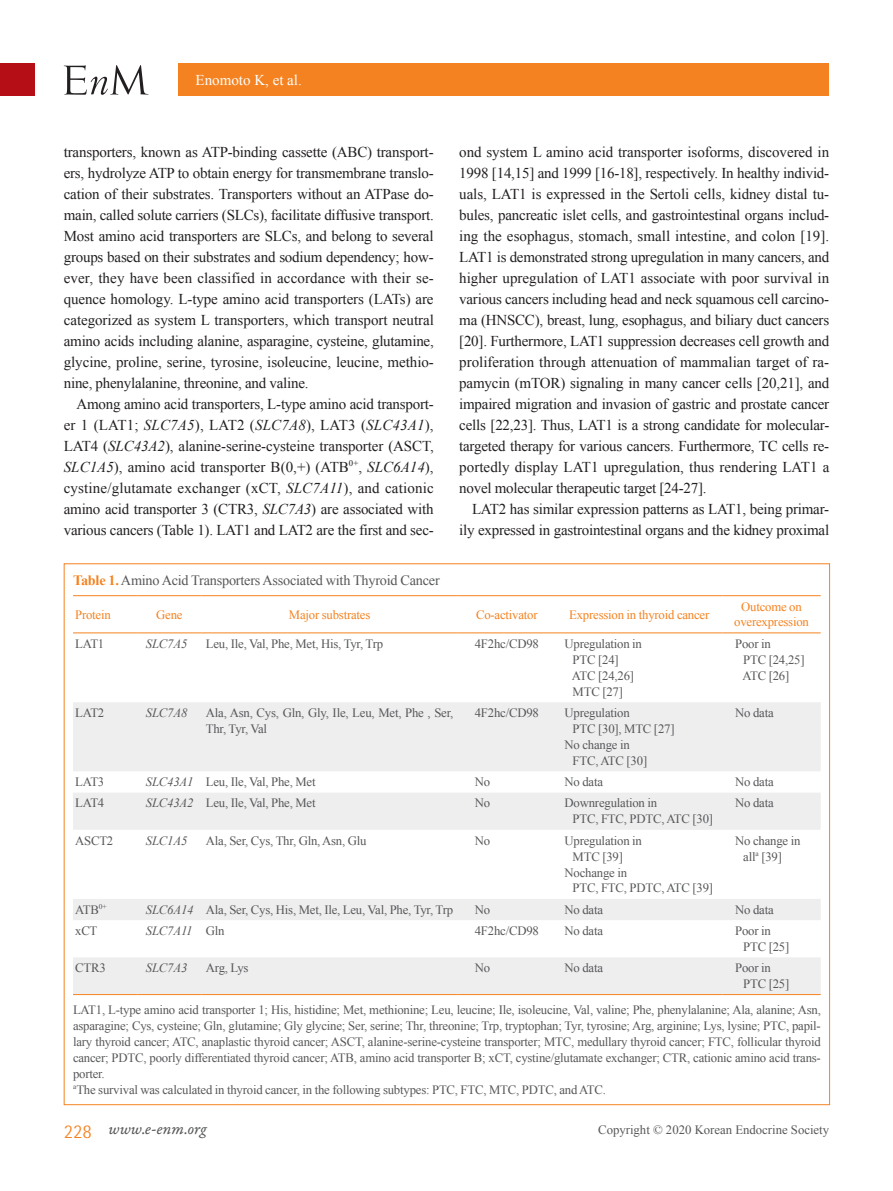
<style>
.page{position:relative;width:893px;height:1191px;background:#fff}
.page>*{position:absolute;margin:0;border:0;box-sizing:border-box;transform-origin:0 0}
.t1{font:16.5px "Garamond Premr Pro It Capt";color:#57585a}
.본문{font:15px/21px "Times New Roman";letter-spacing:-.015em;color:#231f20;text-align:justify}
.본문_0{font:15px/21px "Times New Roman";letter-spacing:-.015em;color:#231f20;text-align:justify}
.t2{font:15px "Times New Roman";color:#fff}
.표그림제목{font:14.25px "Times New Roman";letter-spacing:-.015em;color:#57585a}
.표본문{font:12.75px/15.9px "Times New Roman";letter-spacing:-.015em;color:#57585a}
.표머리글{font:12.75px/15.9px "Times New Roman";letter-spacing:-.015em;color:#f58220;text-align:center}
.표본문-2{font:italic 12.75px "Times New Roman";letter-spacing:-.015em;color:#57585a}
.s1{font-style:italic}
.s2{font-weight:700;color:#f58220}
.s3{font-family:"Rotis Semi Sans Std";font-weight:300;font-size:19.5px;color:#f58220}
</style>
<div class="page">
<div style="left:0;top:64px;width:34px;height:32px;background:#b50e16"></div>
<div style="left:179px;top:64px;width:650px;height:32px;background:#f58220"></div>
<svg style="left:64px;top:65px;width:85px;height:30px"></svg>
<svg style="left:73px;top:702px;width:748px;height:292px;fill:#eeeeef"></svg>
<hr style="left:73px;top:595px;width:64px;height:1px;background:#f58220">
<hr style="left:137px;top:595px;width:65px;height:1px;background:#f58220">
<hr style="left:202px;top:595px;width:256px;height:1px;background:#f58220">
<hr style="left:458px;top:595px;width:98px;height:1px;background:#f58220">
<hr style="left:556px;top:595px;width:166px;height:1px;background:#f58220">
<hr style="left:722px;top:595px;width:99px;height:1px;background:#f58220">
<hr style="left:73px;top:632px;width:64px;height:1px;background:#f58220">
<hr style="left:137px;top:632px;width:65px;height:1px;background:#f58220">
<hr style="left:202px;top:632px;width:256px;height:1px;background:#f58220">
<hr style="left:458px;top:632px;width:98px;height:1px;background:#f58220">
<hr style="left:556px;top:632px;width:166px;height:1px;background:#f58220">
<hr style="left:722px;top:632px;width:99px;height:1px;background:#f58220">
<hr style="left:73px;top:994px;width:64px;height:1px;background:#f58220">
<hr style="left:137px;top:994px;width:65px;height:1px;background:#f58220">
<hr style="left:202px;top:994px;width:256px;height:1px;background:#f58220">
<hr style="left:458px;top:994px;width:98px;height:1px;background:#f58220">
<hr style="left:556px;top:994px;width:166px;height:1px;background:#f58220">
<hr style="left:722px;top:994px;width:99px;height:1px;background:#f58220">
<p class="t2" style="left:196px;top:70px;width:108px">Enomoto K, et al.</p>
<p class="본문_0" style="left:64px;top:141px;width:372px">transporters, known as ATP-binding cassette (ABC) transport&shy;ers, hydrolyze ATP to obtain energy for transmembrane translo&shy;cation of their substrates. Transporters without an ATPase do&shy;main, called solute carriers (SLCs), facilitate diffusive transport.<br>Most amino acid transporters are SLCs, and belong to several groups based on their substrates and sodium dependency; how&shy;ever, they have been classified in accordance with their se&shy;quence homology. L-type amino acid transporters (LATs) are categorized as system L transporters, which transport neutral amino acids including alanine, asparagine, cysteine, glutamine, glycine, proline, serine, tyrosine, isoleucine, leucine, methio&shy;nine, phenylalanine, threonine, and valine.</p>
<p class="본문" style="left:64px;top:393px;width:372px;text-indent:13px">Among amino acid transporters, L-type amino acid transport&shy;er 1 (LAT1; <span class="s1">SLC7A5</span>), LAT2 (<span class="s1">SLC7A8</span>), LAT3 (<span class="s1">SLC43A1</span>), LAT4 (<span class="s1">SLC43A2</span>), alanine-serine-cysteine transporter (ASCT, <span class="s1">SLC1A5</span>), amino acid transporter B(0,+) (ATB<sup>0+</sup>, <span class="s1">SLC6A14</span>), cystine/glutamate exchanger (xCT, <span class="s1">SLC7A11</span>), and cationic amino acid transporter 3 (CTR3, <span class="s1">SLC7A3</span>) are associated with various cancers (Table 1). LAT1 and LAT2 are the first and sec-</p>
<p class="본문" style="left:459px;top:141px;width:372px">ond system L amino acid transporter isoforms, discovered in 1998 [14,15] and 1999 [16-18], respectively. In healthy individ&shy;uals, LAT1 is expressed in the Sertoli cells, kidney distal tu&shy;bules, pancreatic islet cells, and gastrointestinal organs includ&shy;ing the esophagus, stomach, small intestine, and colon [19].<br>LAT1 is demonstrated strong upregulation in many cancers, and higher upregulation of LAT1 associate with poor survival in various cancers including head and neck squamous cell carcino&shy;ma (HNSCC), breast, lung, esophagus, and biliary duct cancers [20]. Furthermore, LAT1 suppression decreases cell growth and proliferation through attenuation of mammalian target of ra&shy;pamycin (mTOR) signaling in many cancer cells [20,21], and impaired migration and invasion of gastric and prostate cancer cells [22,23]. Thus, LAT1 is a strong candidate for molecular&shy;targeted therapy for various cancers. Furthermore, TC cells re&shy;portedly display LAT1 upregulation, thus rendering LAT1 a novel molecular therapeutic target [24-27].</p>
<p class="본문" style="left:459px;top:498px;width:371px;text-align:right">LAT2 has similar expression patterns as LAT1, being primar&shy;ily expressed in gastrointestinal organs and the kidney proximal</p>
<p class="표그림제목" style="left:73px;top:570px;width:368px"><span class="s2">Table 1.</span> Amino Acid Transporters Associated with Thyroid Cancer</p>
<p class="표머리글" style="left:75px;top:606px;width:37px">Protein</p>
<p class="표머리글" style="left:156px;top:606px;width:28px">Gene</p>
<p class="표머리글" style="left:289px;top:606px;width:83px">Major substrates</p>
<p class="표머리글" style="left:476px;top:606px;width:63px">Co-activator</p>
<p class="표머리글" style="left:569px;top:606px;width:142px">Expression in thyroid cancer</p>
<p class="표머리글" style="left:734px;top:598px;width:76px">Outcome on overexpression</p>
<p class="표본문" style="left:75px;top:635px;width:31px">LAT1</p>
<p class="표본문-2" style="left:146px;top:635px;width:43px">SLC7A5</p>
<p class="표본문" style="left:206px;top:635px;width:179px">Leu, Ile, Val, Phe, Met, His, Tyr, Trp</p>
<p class="표본문" style="left:475px;top:635px;width:66px">4F2hc/CD98</p>
<p class="표본문" style="left:565px;top:635px;width:79px">Upregulation in</p>
<p class="표본문" style="left:573px;top:651px;width:48px">PTC [24]</p>
<p class="표본문" style="left:572px;top:667px;width:64px">ATC [24,26]</p>
<p class="표본문" style="left:573px;top:683px;width:52px">MTC [27]</p>
<p class="표본문" style="left:735px;top:635px;width:37px">Poor in</p>
<p class="표본문" style="left:743px;top:651px;width:63px">PTC [24,25]</p>
<p class="표본문" style="left:742px;top:667px;width:48px">ATC [26]</p>
<p class="표본문" style="left:75px;top:704px;width:31px">LAT2</p>
<p class="표본문-2" style="left:146px;top:704px;width:43px">SLC7A8</p>
<p class="표본문" style="left:206px;top:704px;width:249px">Ala, Asn, Cys, Gln, Gly, Ile, Leu, Met, Phe , Ser,<br>Thr, Tyr, Val</p>
<p class="표본문" style="left:475px;top:704px;width:66px">4F2hc/CD98</p>
<p class="표본문" style="left:565px;top:704px;width:67px">Upregulation</p>
<p class="표본문" style="left:573px;top:720px;width:104px">PTC [30], MTC [27]</p>
<p class="표본문" style="left:565px;top:736px;width:67px">No change in</p>
<p class="표본문" style="left:573px;top:752px;width:76px">FTC, ATC [30]</p>
<p class="표본문" style="left:735px;top:704px;width:40px">No data</p>
<p class="표본문" style="left:75px;top:773px;width:31px">LAT3</p>
<p class="표본문-2" style="left:146px;top:773px;width:49px">SLC43A1</p>
<p class="표본문" style="left:206px;top:773px;width:111px">Leu, Ile, Val, Phe, Met</p>
<p class="표본문" style="left:475px;top:773px;width:17px">No</p>
<p class="표본문" style="left:565px;top:773px;width:40px">No data</p>
<p class="표본문" style="left:735px;top:773px;width:40px">No data</p>
<p class="표본문" style="left:75px;top:795px;width:31px">LAT4</p>
<p class="표본문-2" style="left:146px;top:794px;width:49px">SLC43A2</p>
<p class="표본문" style="left:206px;top:795px;width:111px">Leu, Ile, Val, Phe, Met</p>
<p class="표본문" style="left:475px;top:795px;width:17px">No</p>
<p class="표본문" style="left:565px;top:795px;width:94px">Downregulation in</p>
<p class="표본문" style="left:573px;top:811px;width:142px">PTC, FTC, PDTC, ATC [30]</p>
<p class="표본문" style="left:735px;top:795px;width:40px">No data</p>
<p class="표본문" style="left:75px;top:832px;width:40px">ASCT2</p>
<p class="표본문-2" style="left:146px;top:831px;width:43px">SLC1A5</p>
<p class="표본문" style="left:206px;top:832px;width:162px">Ala, Ser, Cys, Thr, Gln, Asn, Glu</p>
<p class="표본문" style="left:475px;top:832px;width:17px">No</p>
<p class="표본문" style="left:565px;top:832px;width:79px">Upregulation in</p>
<p class="표본문" style="left:573px;top:848px;width:52px">MTC [39]</p>
<p class="표본문" style="left:565px;top:864px;width:64px">Nochange in</p>
<p class="표본문" style="left:573px;top:880px;width:142px">PTC, FTC, PDTC, ATC [39]</p>
<p class="표본문" style="left:735px;top:832px;width:67px">No change in</p>
<p class="표본문" style="left:743px;top:848px;width:40px">all<sup>a</sup> [39]</p>
<p class="표본문" style="left:75px;top:901px;width:33px">ATB<sup>0+</sup></p>
<p class="표본문-2" style="left:146px;top:900px;width:49px">SLC6A14</p>
<p class="표본문" style="left:206px;top:901px;width:249px">Ala, Ser, Cys, His, Met, Ile, Leu, Val, Phe, Tyr, Trp</p>
<p class="표본문" style="left:475px;top:901px;width:17px">No</p>
<p class="표본문" style="left:565px;top:901px;width:40px">No data</p>
<p class="표본문" style="left:735px;top:901px;width:40px">No data</p>
<p class="표본문" style="left:75px;top:922px;width:24px">xCT</p>
<p class="표본문-2" style="left:146px;top:922px;width:48px">SLC7A11</p>
<p class="표본문" style="left:206px;top:922px;width:20px">Gln</p>
<p class="표본문" style="left:475px;top:922px;width:66px">4F2hc/CD98</p>
<p class="표본문" style="left:565px;top:922px;width:40px">No data</p>
<p class="표본문" style="left:735px;top:922px;width:37px">Poor in</p>
<p class="표본문" style="left:743px;top:938px;width:48px">PTC [25]</p>
<p class="표본문" style="left:75px;top:959px;width:32px">CTR3</p>
<p class="표본문-2" style="left:146px;top:959px;width:43px">SLC7A3</p>
<p class="표본문" style="left:206px;top:959px;width:44px">Arg, Lys</p>
<p class="표본문" style="left:475px;top:959px;width:17px">No</p>
<p class="표본문" style="left:565px;top:959px;width:40px">No data</p>
<p class="표본문" style="left:735px;top:959px;width:37px">Poor in</p>
<p class="표본문" style="left:743px;top:975px;width:48px">PTC [25]</p>
<p class="표본문" style="left:73px;top:1001px;width:749px;text-align:justify">LAT1, L-type amino acid transporter 1; His, histidine; Met, methionine; Leu, leucine; Ile, isoleucine, Val, valine; Phe, phenylalanine; Ala, alanine; Asn, asparagine; Cys, cysteine; Gln, glutamine; Gly glycine; Ser, serine; Thr, threonine; Trp, tryptophan; Tyr, tyrosine; Arg, arginine; Lys, lysine; PTC, papil&shy;lary thyroid cancer; ATC, anaplastic thyroid cancer; ASCT, alanine-serine-cysteine transporter; MTC, medullary thyroid cancer; FTC, follicular thyroid cancer; PDTC, poorly differentiated thyroid cancer; ATB, amino acid transporter B; xCT, cystine/glutamate exchanger; CTR, cationic amino acid trans&shy;porter.</p>
<p class="표본문" style="left:73px;top:1081px;width:534px"><sup>a</sup>The survival was calculated in thyroid cancer, in the following subtypes: PTC, FTC, MTC, PDTC, and ATC.</p>
<p class="t1" style="left:64px;top:1118px;width:144px"><span class="s3">228</span> www.e-enm.org</p>
<p class="표본문" style="left:598px;top:1121px;width:233px">Copyright © 2020 Korean Endocrine Society</p>
</div>
